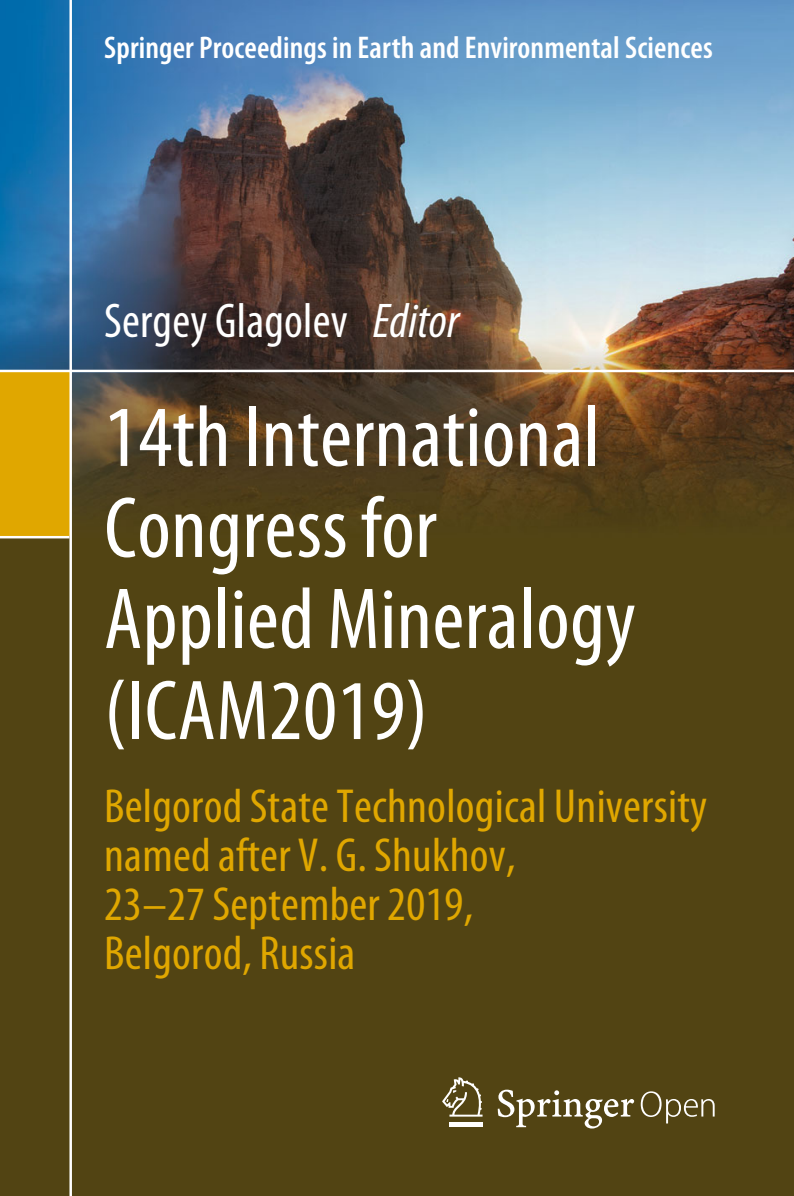
<style>
.page{position:relative;width:794px;height:1196px;background:#fff}
.page>*{position:absolute;margin:0;border:0;box-sizing:border-box;transform-origin:0 0}
.t1{font:condensed 87.5px/91px "Myriad Pro";letter-spacing:.005em;color:#fff}
.t2{font:condensed 85.75px "Myriad Pro";letter-spacing:.005em;color:#fff}
.t3{font:condensed 49px "Myriad Pro";letter-spacing:.005em;color:#fff}
.t4{font:condensed 47.95px/49px "Myriad Pro";letter-spacing:.005em;color:#e0a700}
.t5{font:600 condensed 31.5px "Myriad Pro";letter-spacing:.005em;color:#fff}
.s1{font-style:italic}
</style>
<div class="page">
<div style="left:0;top:0;width:794px;height:1195px;background:#524413"></div>
<img style="left:0;top:0;width:794px;height:515px">
<div style="left:0;top:372px;width:69px;height:164px;background:#e0a700"></div>
<hr style="left:0;top:370px;width:794px;height:2px;background:#fff">
<hr style="left:0;top:536px;width:69px;height:2px;background:#fff">
<hr style="left:69px;top:0;width:3px;height:1195px;background:#fff">
<svg style="left:442px;top:1077px;width:40px;height:39px"></svg>
<div style="left:449px;top:1122px;width:33px;height:5px;background:#fff"></div>
<svg style="left:498px;top:1089px;width:136px;height:39px"></svg>
<svg style="left:641px;top:1091px;width:73px;height:32px"></svg>
<p class="t5" style="left:104px;top:37px;width:610px">Springer Proceedings in Earth and Environmental Sciences</p>
<p class="t3" style="left:104px;top:304px;width:357px">Sergey Glagolev <span class="s1">Editor</span></p>
<h1 class="t1" style="left:104px;top:399px;width:533px">14th International<br>Congress for<br>Applied Mineralogy</h1>
<h2 class="t2" style="left:104px;top:680px;width:325px">(ICAM2019)</h2>
<p class="t4" style="left:104px;top:785px;width:604px">Belgorod State Technological University named after V. G. Shukhov,<br>23–27 September 2019,<br>Belgorod, Russia</p>
</div>
